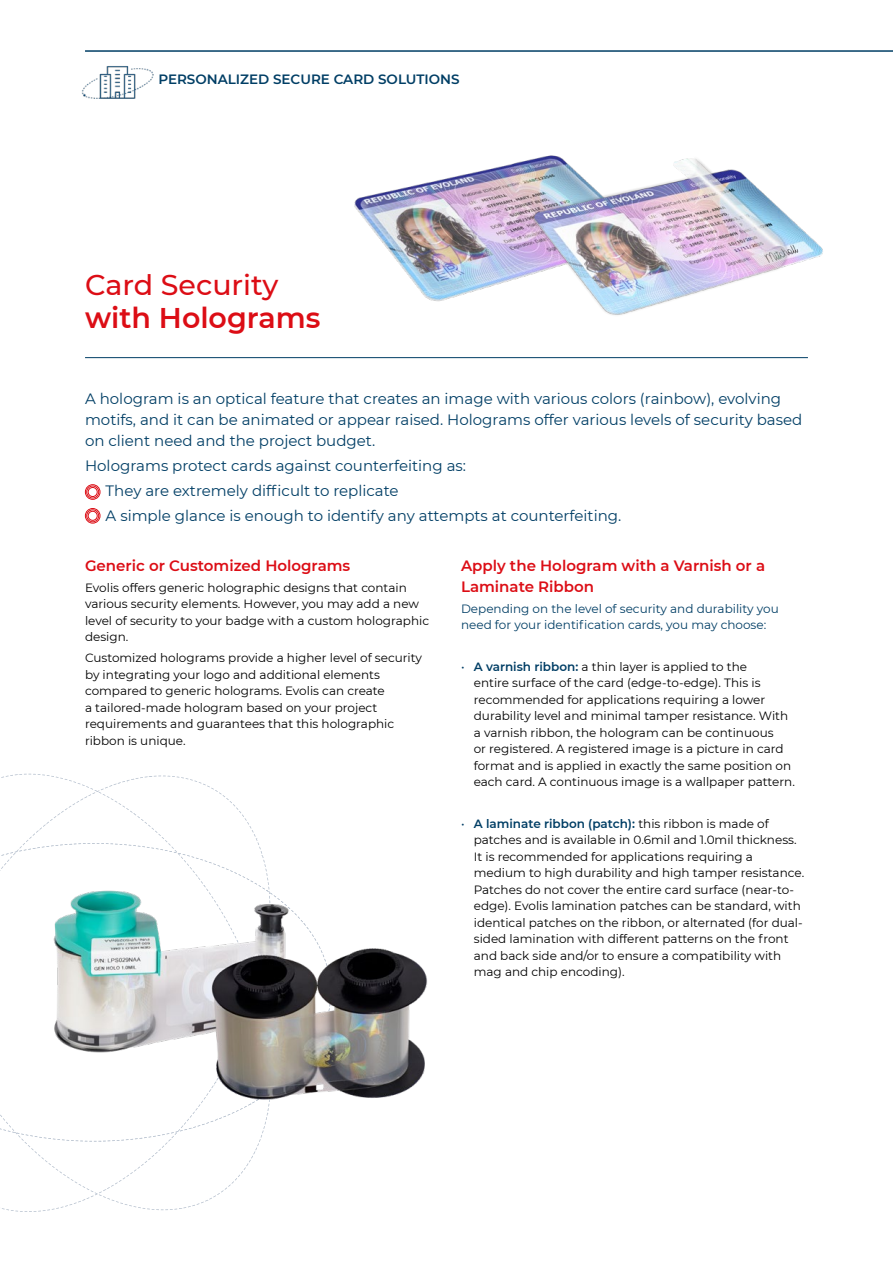
<style>
.page{position:relative;width:893px;height:1263px;background:#fff}
.page>*{position:absolute;margin:0;border:0;box-sizing:border-box;transform-origin:0 0}
.t1{font:600 28.5px "Montserrat";color:#dc0d15}
.t2{font:500 28.5px "Montserrat";color:#dc0d15}
.t3{font:15px/21px "Montserrat";color:#003e65}
.t4{font:600 15px/21px "Montserrat";color:#dc0d15}
.t5{font:600 13.5px "Montserrat";color:#003e65}
.t6{font:12px/16.5px "Montserrat";color:#000}
.t7{font:12px/16.5px "Montserrat";color:#003e65}
.s1{color:#003e65}
.s2{font-weight:600;color:#003e65}
</style>
<div class="page">
<hr style="left:85px;top:357px;width:723px;height:1px;background:#003e65">
<img style="left:354px;top:171px;width:126px;height:131px">
<img style="left:480px;top:155px;width:343px;height:160px">
<svg style="left:1px;top:774px;width:256px;height:68px"></svg>
<svg style="left:2px;top:1142px;width:244px;height:70px"></svg>
<svg style="left:0;top:843px;width:268px;height:298px"></svg>
<img style="left:32px;top:879px;width:396px;height:288px">
<hr style="left:85px;top:51px;width:808px;height:1px;background:#003e65">
<img style="left:82px;top:66px;width:72px;height:33px">
<div style="left:85px;top:484px;width:15px;height:16px;border:1px solid #dc0d15;border-radius:50%"></div>
<div style="left:86px;top:486px;width:13px;height:12px;border:1px solid #dc0d15;border-radius:50%"></div>
<div style="left:88px;top:487px;width:10px;height:10px;border:1px solid #dc0d15;border-radius:50%"></div>
<div style="left:85px;top:508px;width:15px;height:15px;border:1px solid #dc0d15;border-radius:50%"></div>
<div style="left:86px;top:509px;width:13px;height:13px;border:1px solid #dc0d15;border-radius:50%"></div>
<div style="left:88px;top:511px;width:10px;height:10px;border:1px solid #dc0d15;border-radius:50%"></div>
<p class="t5" style="left:158px;top:70px;width:303px">PERSONALIZED SECURE CARD SOLUTIONS</p>
<h1 class="t2" style="left:85px;top:265px;width:195px">Card Security</h1>
<h1 class="t1" style="left:85px;top:297px;width:237px">with Holograms</h1>
<p class="t3" style="left:85px;top:387px;width:719px">A hologram is an optical feature that creates an image with various colors (rainbow), evolving motifs, and it can be animated or appear raised. Holograms offer various levels of security based on client need and the project budget.</p>
<p class="t3" style="left:106px;top:452px;width:517px;line-height:25.2px;text-indent:-21px">Holograms protect cards against counterfeiting as:<br>They are extremely difficult to replicate<br>A simple glance is enough to identify any attempts at counterfeiting.</p>
<p class="t4" style="left:461px;top:555px;width:306px">Apply the Hologram with a Varnish or a<br>Laminate Ribbon</p>
<p class="t7" style="left:461px;top:600px;width:319px">Depending on the level of security and durability you need for your identification cards, you may choose:</p>
<p class="t6" style="left:474px;top:658px;width:323px;text-indent:-13px"><span class="s1">•</span> <span class="s2">A varnish ribbon:</span> a thin layer is applied to the<br>entire surface of the card (edge-to-edge). This is recommended for applications requiring a lower durability level and minimal tamper resistance. With a varnish ribbon, the hologram can be continuous<br>or registered. A registered image is a picture in card format and is applied in exactly the same position on each card. A continuous image is a wallpaper pattern.</p>
<p class="t6" style="left:474px;top:815px;width:332px;text-indent:-13px"><span class="s1">•</span> <span class="s2">A laminate ribbon (patch):</span> this ribbon is made of patches and is available in 0.6mil and 1.0mil thickness.<br>It is recommended for applications requiring a medium to high durability and high tamper resistance.<br>Patches do not cover the entire card surface (near-to&shy;edge). Evolis lamination patches can be standard, with identical patches on the ribbon, or alternated (for dual&shy;sided lamination with different patterns on the front and back side and/or to ensure a compatibility with mag and chip encoding).</p>
<p class="t4" style="left:85px;top:555px;width:267px">Generic or Customized Holograms</p>
<p class="t6" style="left:85px;top:579px;width:346px">Evolis offers generic holographic designs that contain various security elements. However, you may add a new level of security to your badge with a custom holographic design.</p>
<p class="t6" style="left:85px;top:649px;width:338px">Customized holograms provide a higher level of security by integrating your logo and additional elements compared to generic holograms. Evolis can create<br>a tailored-made hologram based on your project requirements and guarantees that this holographic ribbon is unique.</p>
</div>
